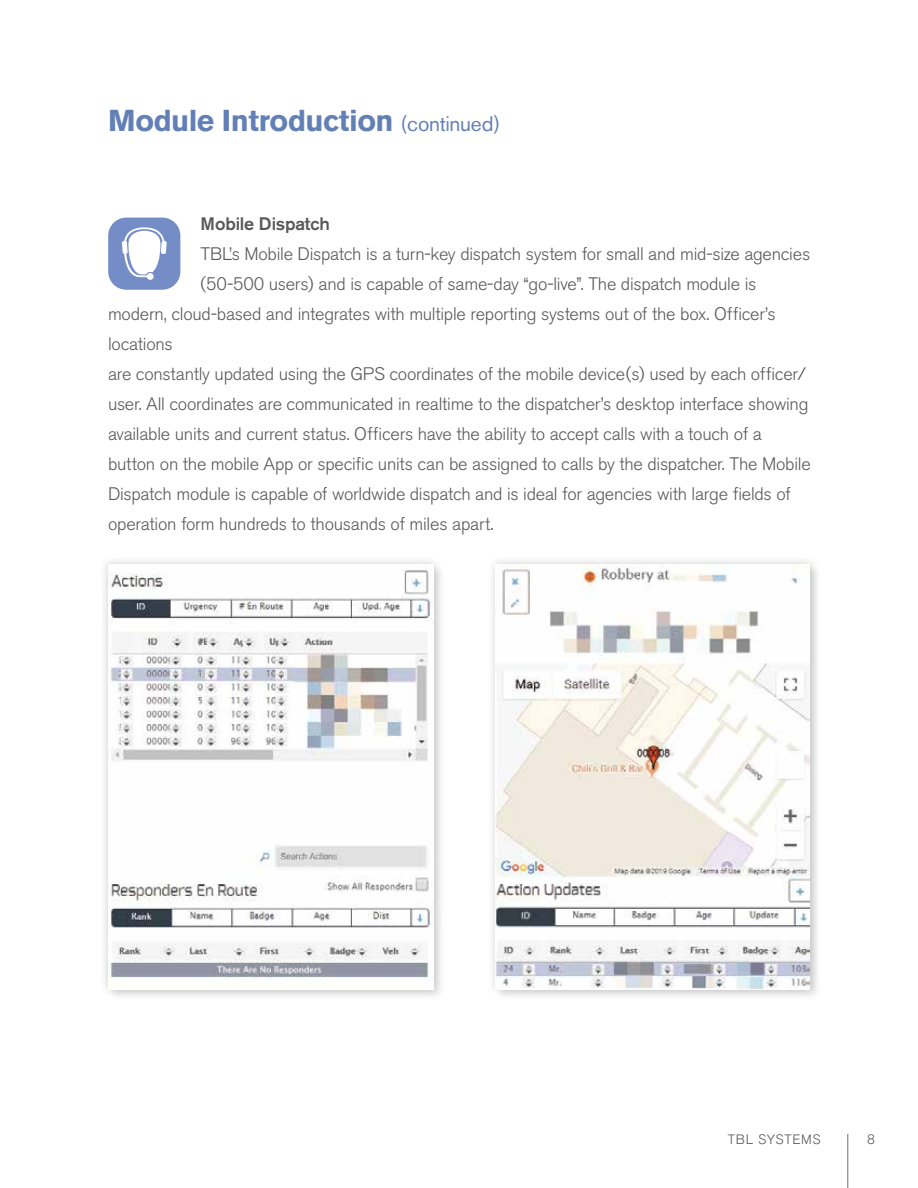
<style>
.page{position:relative;width:918px;height:1188px;background:#fff}
.page>*{position:absolute;margin:0;border:0;box-sizing:border-box;transform-origin:0 0}
.t1{font:700 30px "Akzidenz Grotesk BE";letter-spacing:-.015em;color:#6380b6}
.t2{font:300 18px "Akzidenz Grotesk BE";letter-spacing:-.015em;color:#58595b}
.t3{font:500 18px "Akzidenz Grotesk BE";letter-spacing:-.01em;color:#58595b}
.t4{font:300 13.5px "Akzidenz Grotesk BE";letter-spacing:.05em;color:#58595b}
.s1{font-weight:400;font-size:21px}
</style>
<div class="page">
<hr style="left:847px;top:1134px;width:1px;height:54px;background:#6d6e71">
<svg style="left:108px;top:218px;width:72px;height:72px"></svg>
<div style="left:99px;top:555px;width:344px;height:444px;background:#000;opacity:.2"></div>
<img style="left:108px;top:564px;width:326px;height:425px">
<div style="left:487px;top:555px;width:332px;height:444px;background:#000;opacity:.2"></div>
<img style="left:496px;top:564px;width:314px;height:425px">
<h1 class="t1" style="left:108px;top:103px;width:394px">Module Introduction <span class="s1">(continued)</span></h1>
<p class="t3" style="left:201px;top:213px;width:131px">Mobile Dispatch</p>
<p class="t2" style="left:201px;top:244px;width:611px">TBL’s Mobile Dispatch is a turn-key dispatch system for small and mid-size agencies</p>
<p class="t2" style="left:201px;top:274px;width:557px">(50-500 users) and is capable of same-day “go-live”. The dispatch module is</p>
<p class="t2" style="left:108px;top:304px;width:669px">modern, cloud-based and integrates with multiple reporting systems out of the box. Officer’s</p>
<p class="t2" style="left:108px;top:334px;width:66px">locations</p>
<p class="t2" style="left:108px;top:364px;width:700px">are constantly updated using the GPS coordinates of the mobile device(s) used by each officer/</p>
<p class="t2" style="left:108px;top:394px;width:702px">user. All coordinates are communicated in realtime to the dispatcher’s desktop interface showing</p>
<p class="t2" style="left:108px;top:424px;width:655px">available units and current status. Officers have the ability to accept calls with a touch of a</p>
<p class="t2" style="left:108px;top:454px;width:704px">button on the mobile App or specific units can be assigned to calls by the dispatcher. The Mobile</p>
<p class="t2" style="left:108px;top:484px;width:684px">Dispatch module is capable of worldwide dispatch and is ideal for agencies with large fields of</p>
<p class="t2" style="left:108px;top:514px;width:387px">operation form hundreds to thousands of miles apart.</p>
<p class="t4" style="left:728px;top:1132px;width:94px">TBL SYSTEMS</p>
<p class="t4" style="left:867px;top:1132px;width:9px">8</p>
</div>
